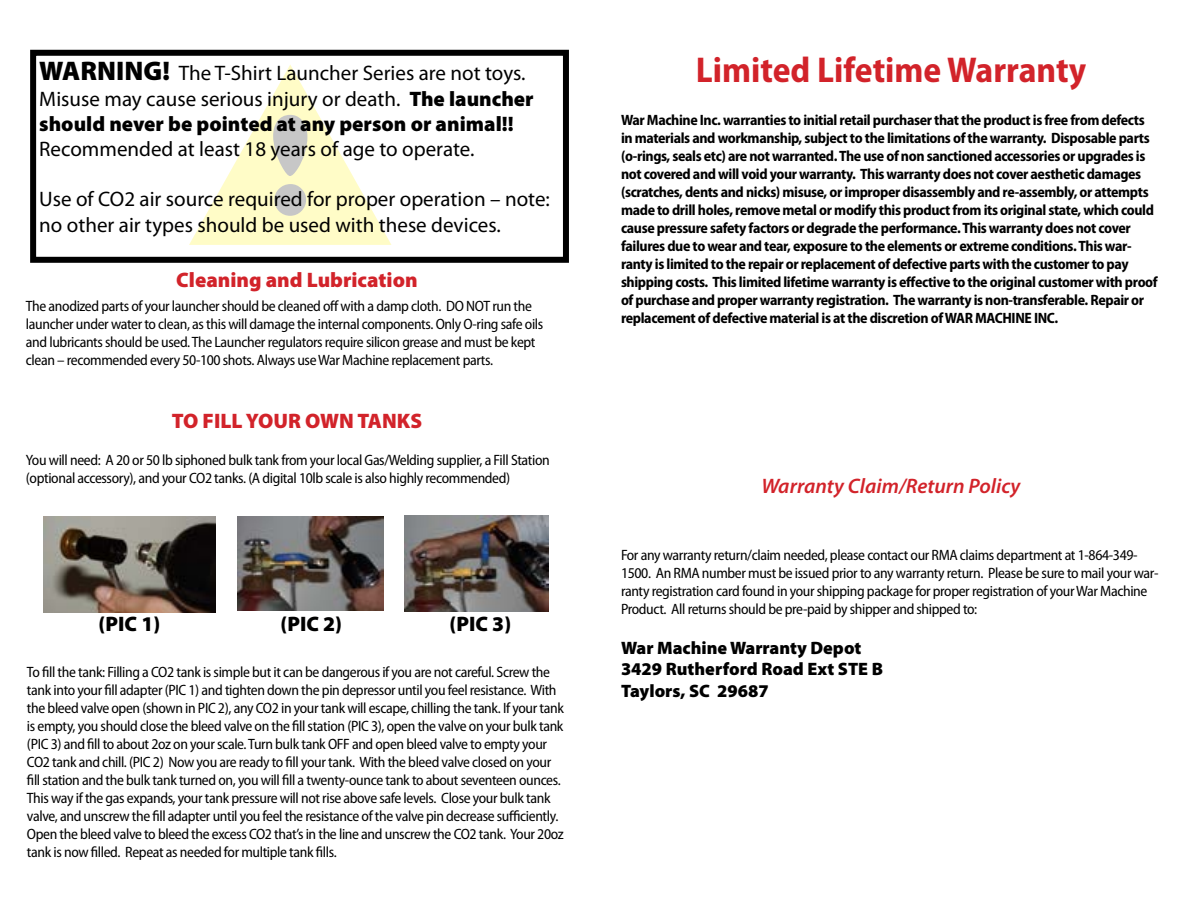
<style>
.page{position:relative;width:1188px;height:918px;background:#fff}
.page>*{position:absolute;margin:0;border:0;box-sizing:border-box;transform-origin:0 0}
.t1{font:900 150px "Cooper";color:#000}
.t2{font:700 semi-condensed 36px "Myriad Pro";color:#d2232a}
.t3{font:21px/25.2px "Myriad Pro";color:#000}
.t4{font:900 21px "Myriad Pro";color:#d2232a}
.t5{font:italic 600 21px "Myriad Pro";color:#d2232a}
.t6{font:900 21px "Myriad Pro";color:#000}
.t7{font:900 18px/21.6px "Myriad Pro";color:#000}
.t8{font:semi-condensed 15px/18px "Myriad Pro";letter-spacing:-.025em;color:#000}
.t9{font:700 semi-condensed 15px/18px "Myriad Pro";letter-spacing:-.025em;color:#000}
.s1{font-weight:900;font-size:27px}
.s2{font-weight:900}
</style>
<div class="page">
<svg style="left:189px;top:65px;width:203px;height:180px"></svg>
<img style="left:43px;top:516px;width:173px;height:96px">
<img style="left:238px;top:516px;width:146px;height:94px">
<img style="left:405px;top:515px;width:143px;height:97px">
<div style="left:30px;top:50px;width:539px;height:213px;border:6px solid #000"></div>
<h3 class="t3" style="left:39px;top:60px;width:496px"><span class="s1">WARNING!</span> The T-Shirt Launcher Series are not toys.<br>Misuse may cause serious injury or death. <span class="s2">The launcher should never be pointed at any person or animal!!</span></h3>
<h3 class="t3" style="left:39px;top:136px;width:437px">Recommended at least 18 years of age to operate.</h3>
<h3 class="t3" style="left:39px;top:186px;width:512px">Use of CO2 air source required for proper operation – note: no other air types should be used with these devices.</h3>
<h1 class="t1" style="left:267px;top:76px;width:48px">!</h1>
<h3 class="t4" style="left:176px;top:266px;width:243px">Cleaning and Lubrication</h3>
<p class="t8" style="left:26px;top:297px;width:519px">The anodized parts of your launcher should be cleaned off with a damp cloth. DO NOT run the launcher under water to clean, as this will damage the internal components. Only O-ring safe oils and lubricants should be used. The Launcher regulators require silicon grease and must be kept clean – recommended every 50-100 shots. Always use War Machine replacement parts.</p>
<h3 class="t4" style="left:172px;top:407px;width:252px">TO FILL YOUR OWN TANKS</h3>
<p class="t8" style="left:26px;top:451px;width:525px">You will need: A 20 or 50 lb siphoned bulk tank from your local Gas/Welding supplier, a Fill Station (optional accessory), and your CO2 tanks. (A digital 10lb scale is also highly recommended)</p>
<h3 class="t6" style="left:99px;top:610px;width:63px">(PIC 1)</h3>
<h3 class="t6" style="left:281px;top:610px;width:63px">(PIC 2)</h3>
<h3 class="t6" style="left:450px;top:610px;width:63px">(PIC 3)</h3>
<p class="t8" style="left:27px;top:663px;width:538px">To fill the tank: Filling a CO2 tank is simple but it can be dangerous if you are not careful. Screw the tank into your fill adapter (PIC 1) and tighten down the pin depressor until you feel resistance. With the bleed valve open (shown in PIC 2), any CO2 in your tank will escape, chilling the tank. If your tank is empty, you should close the bleed valve on the fill station (PIC 3), open the valve on your bulk tank (PIC 3) and fill to about 2oz on your scale. Turn bulk tank OFF and open bleed valve to empty your CO2 tank and chill. (PIC 2) Now you are ready to fill your tank. With the bleed valve closed on your fill station and the bulk tank turned on, you will fill a twenty-ounce tank to about seventeen ounces.<br>This way if the gas expands, your tank pressure will not rise above safe levels. Close your bulk tank valve, and unscrew the fill adapter until you feel the resistance of the valve pin decrease sufficiently.<br>Open the bleed valve to bleed the excess CO2 that’s in the line and unscrew the CO2 tank. Your 20oz tank is now filled. Repeat as needed for multiple tank fills.</p>
<h2 class="t2" style="left:696px;top:46px;width:392px">Limited Lifetime Warranty</h2>
<p class="t9" style="left:621px;top:111px;width:538px">War Machine Inc. warranties to initial retail purchaser that the product is free from defects in materials and workmanship, subject to the limitations of the warranty. Disposable parts (o-rings, seals etc) are not warranted. The use of non sanctioned accessories or upgrades is not covered and will void your warranty. This warranty does not cover aesthetic damages (scratches, dents and nicks) misuse, or improper disassembly and re-assembly, or attempts made to drill holes, remove metal or modify this product from its original state, which could cause pressure safety factors or degrade the performance. This warranty does not cover failures due to wear and tear, exposure to the elements or extreme conditions. This war&shy;ranty is limited to the repair or replacement of defective parts with the customer to pay shipping costs. This limited lifetime warranty is effective to the original customer with proof of purchase and proper warranty registration. The warranty is non-transferable. Repair or replacement of defective material is at the discretion of WAR MACHINE INC.</p>
<h3 class="t5" style="left:761px;top:473px;width:261px">Warranty Claim/Return Policy</h3>
<p class="t8" style="left:621px;top:546px;width:539px">For any warranty return/claim needed, please contact our RMA claims department at 1-864-349- 1500. An RMA number must be issued prior to any warranty return. Please be sure to mail your war&shy;ranty registration card found in your shipping package for proper registration of your War Machine Product. All returns should be pre-paid by shipper and shipped to:</p>
<p class="t7" style="left:621px;top:636px;width:264px">War Machine Warranty Depot<br>3429 Rutherford Road Ext STE B<br>Taylors, SC 29687</p>
</div>
